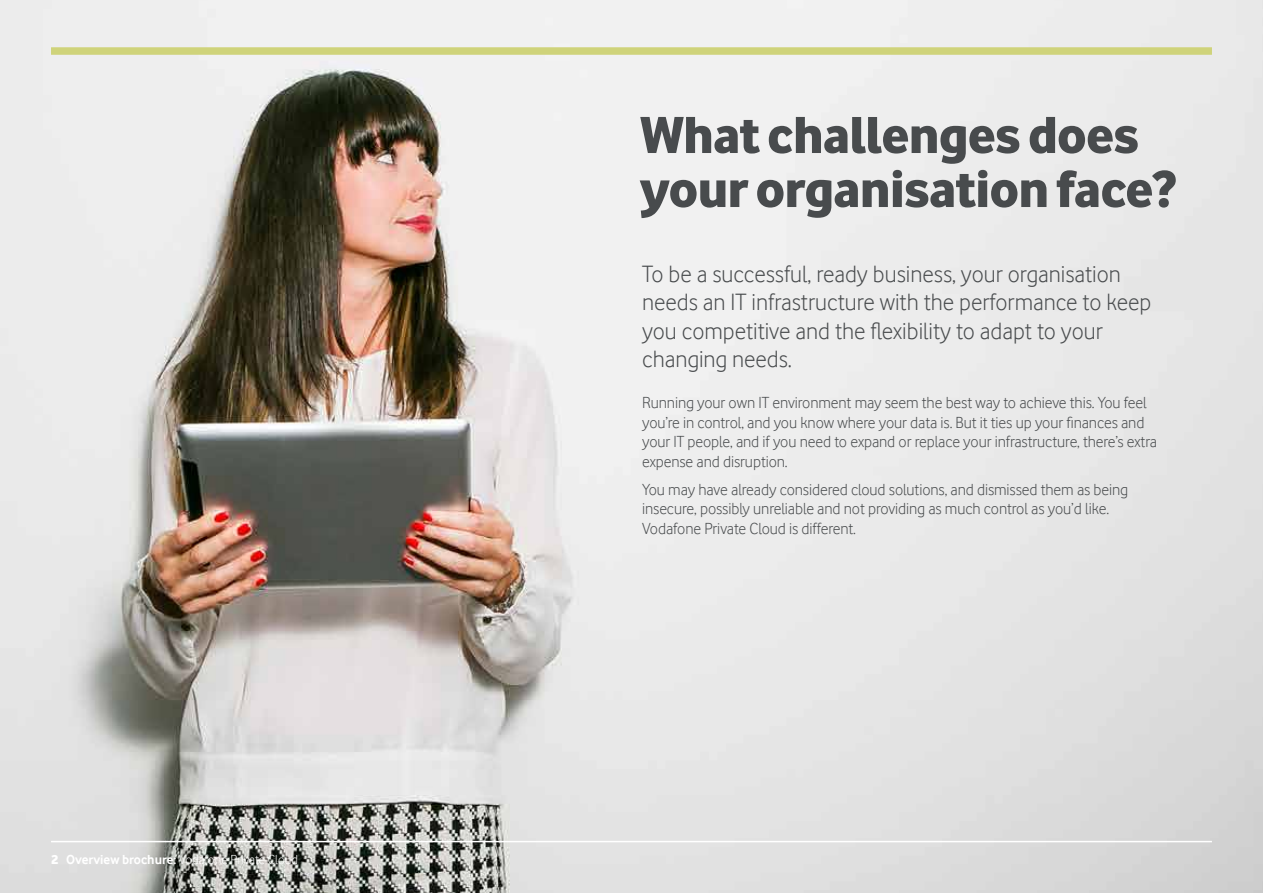
<style>
.page{position:relative;width:1263px;height:893px;background:#fff}
.page>*{position:absolute;margin:0;border:0;box-sizing:border-box;transform-origin:0 0}
.t1{font:54px/54px "Vodafone Ex B";letter-spacing:-.015em;color:#484b4d}
.t2{font:24.3px/28.5px "Vodafone Lt";color:#484b4d}
.t3{font:16.5px/19.5px "Vodafone Lt";letter-spacing:-.005em;color:#484b4d}
.t4{font:13.5px "Vodafone Lt";color:#fff}
.s1{font-family:"Vodafone Ex B"}
.s2{font-family:"Vodafone Rg";font-weight:700}
</style>
<div class="page">
<img style="left:0;top:0;width:1263px;height:893px">
<hr style="left:51px;top:841px;width:1161px;height:1px;background:#fff">
<div style="left:51px;top:47px;width:1161px;height:8px;background:#cfd37a"></div>
<p class="t4" style="left:51px;top:852px;width:248px"><span class="s1">2</span> <span class="s2">Overview brochure:</span> Vodafone Private Cloud</p>
<h1 class="t1" style="left:640px;top:106px;width:538px">What challenges does your organisation face?</h1>
<h2 class="t2" style="left:642px;top:259px;width:511px">To be a successful, ready business, your organisation needs an IT infrastructure with the performance to keep you competitive and the flexibility to adapt to your changing needs.</h2>
<p class="t3" style="left:642px;top:393px;width:516px">Running your own IT environment may seem the best way to achieve this. You feel you’re in control, and you know where your data is. But it ties up your finances and your IT people, and if you need to expand or replace your infrastructure, there’s extra expense and disruption.</p>
<p class="t3" style="left:642px;top:479px;width:487px">You may have already considered cloud solutions, and dismissed them as being insecure, possibly unreliable and not providing as much control as you’d like.<br>Vodafone Private Cloud is different.</p>
</div>
